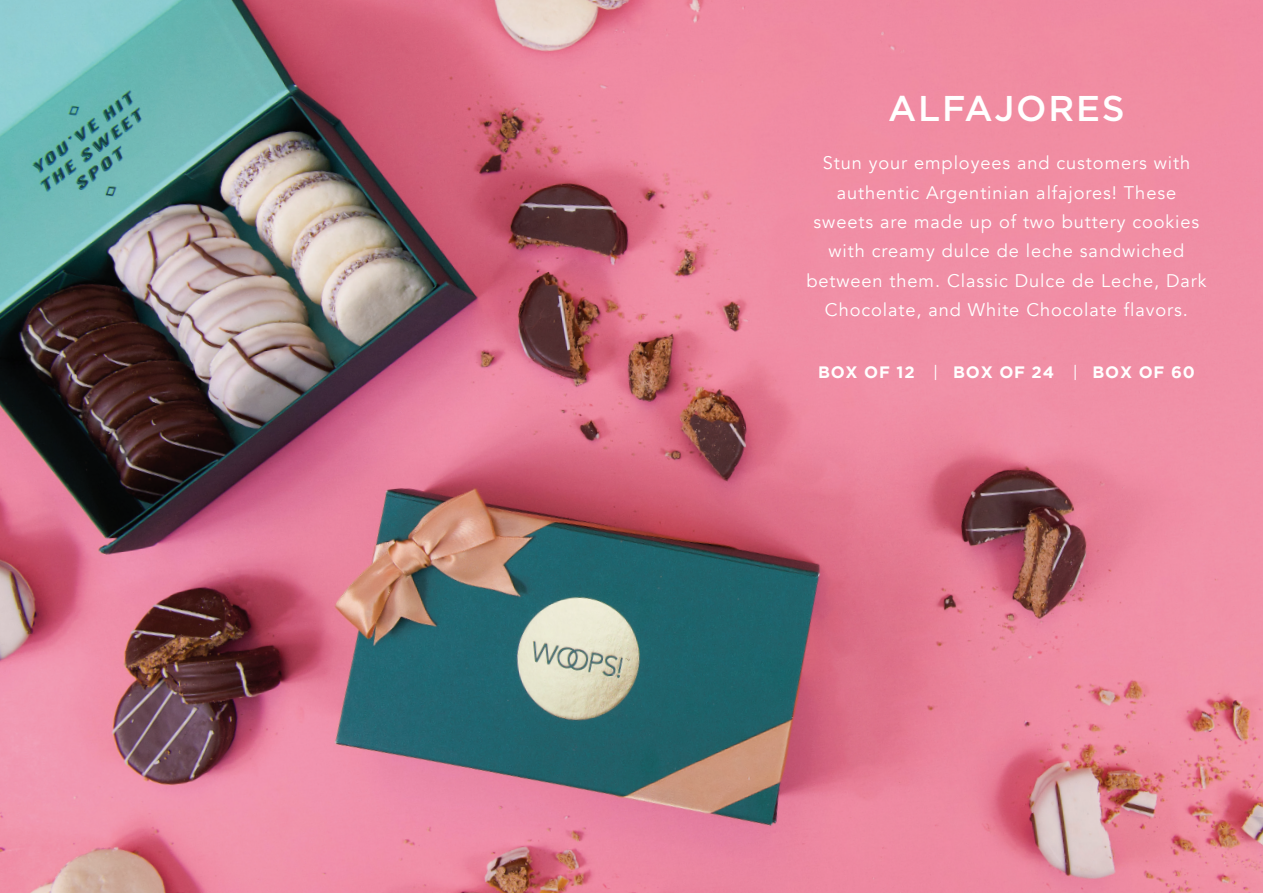
<style>
.page{position:relative;width:1263px;height:893px;background:#fff}
.page>*{position:absolute;margin:0;border:0;box-sizing:border-box;transform-origin:0 0}
.t1{font:500 35.85px "Gotham";letter-spacing:.05em;color:#fff}
.t2{font:18.15px/29.2px "Avenir";letter-spacing:.05em;color:#fff;text-align:center}
.t3{font:700 16.5px "Gotham";letter-spacing:.05em;color:#fff}
.s1{font-weight:400}
</style>
<div class="page">
<img style="left:0;top:0;width:1263px;height:893px">
<h1 class="t1" style="left:888px;top:84px;width:238px">ALFAJORES</h1>
<p class="t2" style="left:806px;top:149px;width:402px">Stun your employees and customers with authentic Argentinian alfajores! These sweets are made up of two buttery cookies with creamy dulce de leche sandwiched between them. Classic Dulce de Leche, Dark Chocolate, and White Chocolate flavors.</p>
<p class="t3" style="left:818px;top:363px;width:378px">BOX OF 12 <span class="s1">|</span> BOX OF 24 <span class="s1">|</span> BOX OF 60</p>
</div>
